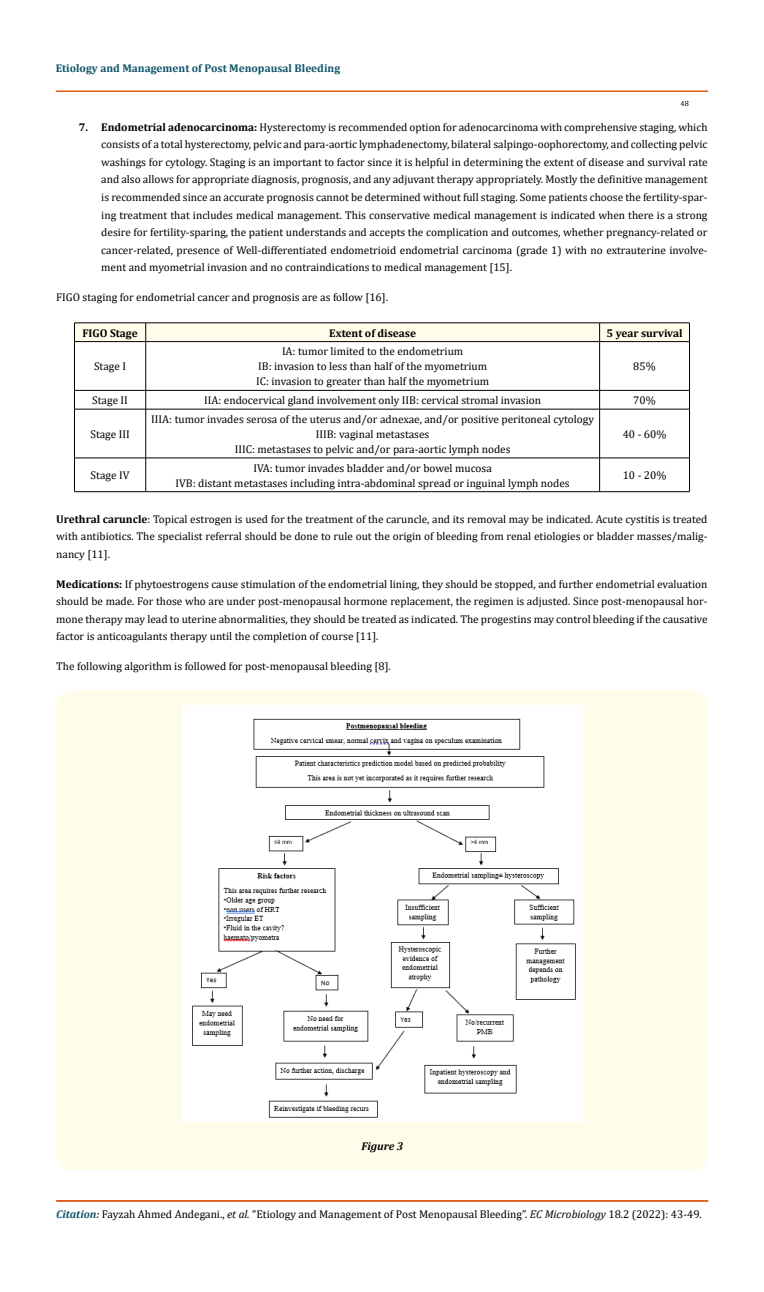
<style>
.page{position:relative;width:764px;height:1292px;background:#fff}
.page>*{position:absolute;margin:0;border:0;box-sizing:border-box;transform-origin:0 0}
.t1{font:11.25px/17.5px "Cambria";color:#000;text-align:justify}
.t2{font:700 11.25px "Cambria";color:#0e546a}
.t3{font:700 11.25px "Cambria";color:#000}
.t4{font:italic 700 11.25px "Cambria";color:#000}
.t5{font:7.5px "Cambria";color:#000}
.s1{font-weight:700}
.s2{font-weight:700;font-style:italic;color:#0e546a}
.s3{font-style:italic}
</style>
<div class="page">
<div style="left:56px;top:91px;width:651px;height:1px;border:1px solid #e05d1a"></div>
<div style="left:56px;top:1200px;width:652px;height:1px;border:1px solid #e05d1a"></div>
<hr style="left:74px;top:322px;width:72px;height:1px;background:#000">
<hr style="left:146px;top:322px;width:453px;height:1px;background:#000">
<hr style="left:599px;top:322px;width:90px;height:1px;background:#000">
<div style="left:74px;top:323px;width:616px;height:18px;background:#fffde9"></div>
<hr style="left:74px;top:341px;width:72px;height:1px;background:#000">
<hr style="left:74px;top:342px;width:1px;height:48px;background:#000">
<hr style="left:146px;top:341px;width:453px;height:1px;background:#000">
<hr style="left:145px;top:342px;width:1px;height:48px;background:#000">
<hr style="left:599px;top:341px;width:90px;height:1px;background:#000">
<hr style="left:599px;top:342px;width:1px;height:48px;background:#000">
<hr style="left:689px;top:342px;width:1px;height:48px;background:#000">
<hr style="left:74px;top:390px;width:72px;height:1px;background:#000">
<svg style="left:74px;top:390px;width:1px;height:19px"></svg>
<hr style="left:146px;top:390px;width:453px;height:1px;background:#000">
<svg style="left:145px;top:390px;width:1px;height:19px"></svg>
<hr style="left:599px;top:390px;width:90px;height:1px;background:#000">
<svg style="left:599px;top:390px;width:1px;height:19px"></svg>
<svg style="left:689px;top:390px;width:1px;height:19px"></svg>
<hr style="left:74px;top:409px;width:72px;height:1px;background:#000">
<hr style="left:74px;top:409px;width:1px;height:49px;background:#000">
<hr style="left:146px;top:409px;width:453px;height:1px;background:#000">
<hr style="left:145px;top:409px;width:1px;height:49px;background:#000">
<hr style="left:599px;top:409px;width:90px;height:1px;background:#000">
<hr style="left:599px;top:409px;width:1px;height:49px;background:#000">
<hr style="left:689px;top:409px;width:1px;height:49px;background:#000">
<hr style="left:74px;top:457px;width:72px;height:1px;background:#000">
<hr style="left:74px;top:458px;width:1px;height:33px;background:#000">
<hr style="left:146px;top:457px;width:453px;height:1px;background:#000">
<hr style="left:145px;top:458px;width:1px;height:33px;background:#000">
<hr style="left:599px;top:457px;width:90px;height:1px;background:#000">
<hr style="left:599px;top:458px;width:1px;height:33px;background:#000">
<hr style="left:689px;top:458px;width:1px;height:33px;background:#000">
<hr style="left:74px;top:491px;width:72px;height:1px;background:#000">
<hr style="left:146px;top:491px;width:453px;height:1px;background:#000">
<hr style="left:599px;top:491px;width:90px;height:1px;background:#000">
<div style="left:56px;top:690px;width:652px;height:480px;background:#fffde9;border-radius:15px"></div>
<img style="left:182px;top:705px;width:400px;height:416px">
<p class="t2" style="left:56px;top:60px;width:286px">Etiology and Management of Post Menopausal Bleeding</p>
<p class="t5" style="left:680px;top:98px;width:10px">48</p>
<p class="t1" style="left:101px;top:118px;width:608px;text-indent:-22px"><span class="s1">7. Endometrial adenocarcinoma:</span> Hysterectomy is recommended option for adenocarcinoma with comprehensive staging, which consists of a total hysterectomy, pelvic and para-aortic lymphadenectomy, bilateral salpingo-oophorectomy, and collecting pelvic washings for cytology. Staging is an important to factor since it is helpful in determining the extent of disease and survival rate and also allows for appropriate diagnosis, prognosis, and any adjuvant therapy appropriately. Mostly the definitive management is recommended since an accurate prognosis cannot be determined without full staging. Some patients choose the fertility-spar&shy;ing treatment that includes medical management. This conservative medical management is indicated when there is a strong desire for fertility-sparing, the patient understands and accepts the complication and outcomes, whether pregnancy-related or cancer-related, presence of Well-differentiated endometrioid endometrial carcinoma (grade 1) with no extrauterine involve&shy;ment and myometrial invasion and no contraindications to medical management [15].</p>
<p class="t1" style="left:56px;top:288px;width:333px">FIGO staging for endometrial cancer and prognosis are as follow [16].</p>
<p class="t3" style="left:82px;top:325px;width:57px">FIGO Stage</p>
<p class="t3" style="left:329px;top:325px;width:88px">Extent of disease</p>
<p class="t3" style="left:606px;top:325px;width:77px">5 year survival</p>
<p class="t1" style="left:94px;top:358px;width:34px">Stage I</p>
<p class="t1" style="left:256px;top:344px;width:235px;line-height:15px;text-align:center">IA: tumor limited to the endometrium<br>IB: invasion to less than half of the myometrium<br>IC: invasion to greater than half the myometrium</p>
<p class="t1" style="left:633px;top:358px;width:24px">85%</p>
<p class="t1" style="left:92px;top:391px;width:37px">Stage II</p>
<p class="t1" style="left:204px;top:391px;width:338px">IIA: endocervical gland involvement only IIB: cervical stromal invasion</p>
<p class="t1" style="left:633px;top:391px;width:24px">70%</p>
<p class="t1" style="left:90px;top:425px;width:41px">Stage III</p>
<p class="t1" style="left:151px;top:411px;width:444px;line-height:15px;text-align:center">IIIA: tumor invades serosa of the uterus and/or adnexae, and/or positive peritoneal cytology<br>IIIB: vaginal metastases<br>IIIC: metastases to pelvic and/or para-aortic lymph nodes</p>
<p class="t1" style="left:623px;top:425px;width:45px">40 - 60%</p>
<p class="t1" style="left:91px;top:466px;width:40px">Stage IV</p>
<p class="t1" style="left:175px;top:460px;width:396px;line-height:15px;text-align:center">IVA: tumor invades bladder and/or bowel mucosa<br>IVB: distant metastases including intra-abdominal spread or inguinal lymph nodes</p>
<p class="t1" style="left:623px;top:466px;width:45px">10 - 20%</p>
<p class="t1" style="left:56px;top:510px;width:653px"><span class="s1">Urethral caruncle</span>: Topical estrogen is used for the treatment of the caruncle, and its removal may be indicated. Acute cystitis is treated with antibiotics. The specialist referral should be done to rule out the origin of bleeding from renal etiologies or bladder masses/malig&shy;nancy [11].</p>
<p class="t1" style="left:56px;top:575px;width:653px"><span class="s1">Medications:</span> If phytoestrogens cause stimulation of the endometrial lining, they should be stopped, and further endometrial evaluation should be made. For those who are under post-menopausal hormone replacement, the regimen is adjusted. Since post-menopausal hor&shy;mone therapy may lead to uterine abnormalities, they should be treated as indicated. The progestins may control bleeding if the causative factor is anticoagulants therapy until the completion of course [11].</p>
<p class="t1" style="left:56px;top:657px;width:336px">The following algorithm is followed for post-menopausal bleeding [8].</p>
<p class="t4" style="left:361px;top:1138px;width:43px">Figure 3</p>
<p class="t1" style="left:56px;top:1204px;width:647px"><span class="s2">Citation:</span> Fayzah Ahmed Andegani., <span class="s3">et al.</span> “Etiology and Management of Post Menopausal Bleeding”. <span class="s3">EC Microbiology</span> 18.2 (2022): 43-49.</p>
</div>
